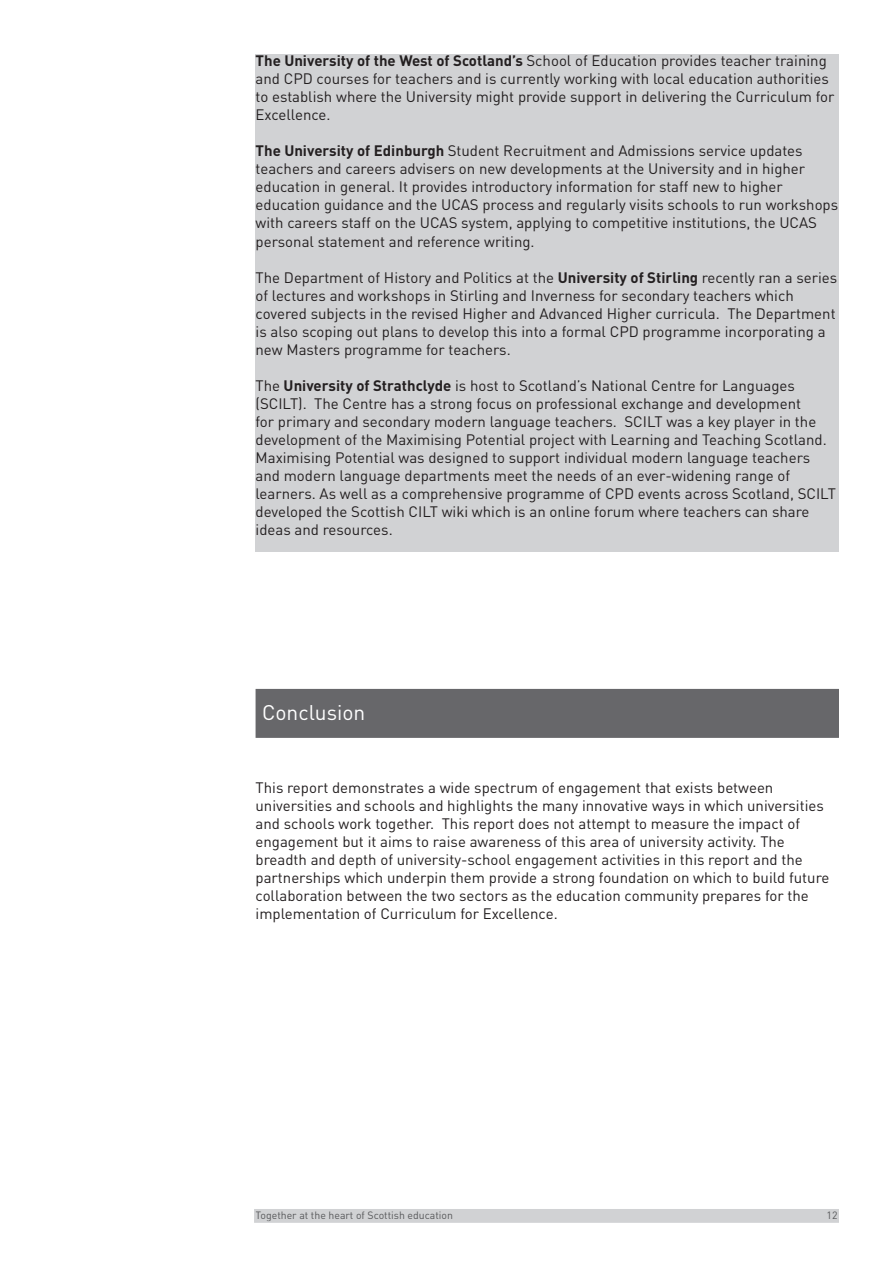
<style>
.page{position:relative;width:893px;height:1263px;background:#fff}
.page>*{position:absolute;margin:0;border:0;box-sizing:border-box;transform-origin:0 0}
.t1{font:21px "DIN";color:#fff}
.t2{font:15px/18px "DIN";color:#231f20}
.t3{font:10.5px "DIN";color:#57585a}
.s1{font-weight:700}
</style>
<div class="page">
<div style="left:256px;top:689px;width:583px;height:49px;background:#67676a;border:2px solid #67676a"></div>
<div style="left:255px;top:1210px;width:583px;height:12px;background:#d1d2d4"></div>
<div style="left:254px;top:1209px;width:585px;height:14px;border:2px solid #d1d2d4"></div>
<div style="left:256px;top:54px;width:583px;height:497px;background:#d1d2d4"></div>
<p class="t2" style="left:256px;top:52px;width:580px"><span class="s1">The University of the West of Scotland’s</span> School of Education provides teacher training and CPD courses for teachers and is currently working with local education authorities to establish where the University might provide support in delivering the Curriculum for Excellence.</p>
<p class="t2" style="left:256px;top:142px;width:584px"><span class="s1">The University of Edinburgh</span> Student Recruitment and Admissions service updates teachers and careers advisers on new developments at the University and in higher education in general. It provides introductory information for staff new to higher education guidance and the UCAS process and regularly visits schools to run workshops with careers staff on the UCAS system, applying to competitive institutions, the UCAS personal statement and reference writing.</p>
<p class="t2" style="left:256px;top:268px;width:583px">The Department of History and Politics at the <span class="s1">University of Stirling</span> recently ran a series of lectures and workshops in Stirling and Inverness for secondary teachers which covered subjects in the revised Higher and Advanced Higher curricula. The Department is also scoping out plans to develop this into a formal CPD programme incorporating a new Masters programme for teachers.</p>
<p class="t2" style="left:256px;top:376px;width:582px">The <span class="s1">University of Strathclyde</span> is host to Scotland’s National Centre for Languages (SCILT). The Centre has a strong focus on professional exchange and development<br>for primary and secondary modern language teachers. SCILT was a key player in the development of the Maximising Potential project with Learning and Teaching Scotland.<br>Maximising Potential was designed to support individual modern language teachers and modern language departments meet the needs of an ever-widening range of learners. As well as a comprehensive programme of CPD events across Scotland, SCILT developed the Scottish CILT wiki which is an online forum where teachers can share ideas and resources.</p>
<p class="t1" style="left:262px;top:699px;width:105px">Conclusion</p>
<p class="t2" style="left:256px;top:778px;width:575px">This report demonstrates a wide spectrum of engagement that exists between universities and schools and highlights the many innovative ways in which universities and schools work together. This report does not attempt to measure the impact of engagement but it aims to raise awareness of this area of university activity. The breadth and depth of university-school engagement activities in this report and the partnerships which underpin them provide a strong foundation on which to build future collaboration between the two sectors as the education community prepares for the implementation of Curriculum for Excellence.</p>
<p class="t3" style="left:256px;top:1209px;width:199px">Together at the heart of Scottish education</p>
<p class="t3" style="left:826px;top:1209px;width:12px">12</p>
</div>
